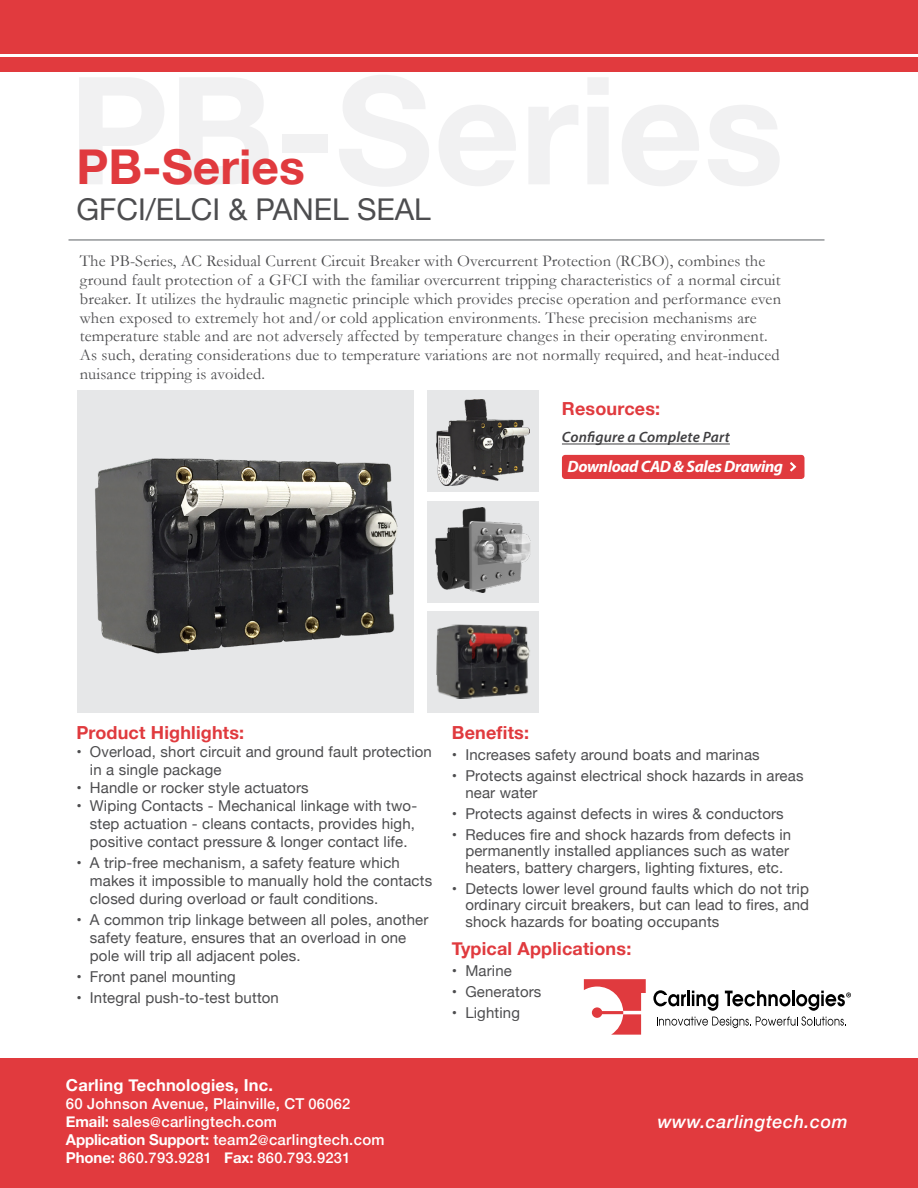
<style>
.page{position:relative;width:918px;height:1188px;background:#fff}
.page>*{position:absolute;margin:0;border:0;box-sizing:border-box;transform-origin:0 0}
.t1{font:700 48px "Helvetica Neue";color:#e03a3e}
.t2{font:30px "Helvetica Neue";color:#4d4d4f}
.t3{font:700 18px "Helvetica Neue";letter-spacing:.01em;color:#e03a3e}
.t4{font:italic 500 18px "Helvetica Neue";letter-spacing:.03em;color:#fff}
.t5{font:16.5px/18.8px "Garamond";letter-spacing:.01em;color:#4d4d4f}
.t6{font:700 16.5px "Helvetica Neue";letter-spacing:.01em;color:#fff}
.t7{font:italic 700 16.5px "Myriad Pro";letter-spacing:-.025em;color:#fff}
.t8{font:15px/18px "Helvetica Neue";letter-spacing:.01em;color:#4d4d4f}
.t9{font:500 15px/18px "Helvetica Neue";letter-spacing:.02em;color:#fff}
.t10{font:italic 600 15px "Myriad Pro";letter-spacing:.01em;color:#414042}
.t11{font:500 14.7px "Helvetica Neue";letter-spacing:.02em;color:#fff}
.s1{font-size:14.7px}
.s2{font-weight:700}
.s3{font-size:13.5px}
.s4{font-weight:700;font-size:15px}
</style>
<div class="page">
<div style="left:0;top:57px;width:918px;height:15px;background:#e13a3e"></div>
<div style="left:0;top:0;width:918px;height:54px;background:#e13a3e"></div>
<div style="left:0;top:1058px;width:918px;height:130px;background:#e13a3e"></div>
<svg style="left:584px;top:979px;width:62px;height:56px"></svg>
<svg style="left:653px;top:990px;width:198px;height:38px"></svg>
<hr style="left:69px;top:239px;width:756px;height:2px;background:#939598">
<div style="left:78px;top:390px;width:336px;height:323px;background:#e6e7e8"></div>
<div style="left:427px;top:390px;width:112px;height:102px;background:#e6e7e8"></div>
<img style="left:437px;top:400px;width:92px;height:85px">
<div style="left:427px;top:501px;width:112px;height:102px;background:#e6e7e8"></div>
<div style="left:427px;top:611px;width:112px;height:102px;background:#e6e7e8"></div>
<img style="left:436px;top:624px;width:94px;height:75px">
<img style="left:77px;top:438px;width:321px;height:224px">
<img style="left:435px;top:507px;width:96px;height:86px">
<div style="left:563px;top:456px;width:241px;height:22px;background:#e03a3e;border-radius:3px"></div>
<div style="left:562px;top:455px;width:242px;height:24px;border:2px solid #e03a3e;border-radius:3px"></div>
<hr style="left:562px;top:444px;width:168px;height:1px;background:#414042">
<svg style="left:790px;top:462px;width:6px;height:10px"></svg>
<h1 class="t1" style="left:76px;top:129px;width:230px">PB-Series</h1>
<h2 class="t2" style="left:76px;top:188px;width:356px">GFCI/ELCI &amp; PANEL SEAL</h2>
<p class="t5" style="left:80px;top:252px;width:703px">The PB-Series, AC Residual Current Circuit Breaker with Overcurrent Protection (RCBO), combines the ground fault protection of a GFCI with the familiar overcurrent tripping characteristics of a normal circuit breaker. It utilizes the hydraulic magnetic principle which provides precise operation and performance even when exposed to extremely hot and/or cold application environments. These precision mechanisms are temperature stable and are not adversely affected by temperature changes in their operating environment.<br>As such, derating considerations due to temperature variations are not normally required, and heat-induced nuisance tripping is avoided.</p>
<p class="t3" style="left:562px;top:395px;width:100px">Resources:</p>
<p class="t10" style="left:562px;top:428px;width:169px">Configure a Complete Part</p>
<p class="t7" style="left:568px;top:455px;width:217px">Download CAD &amp; Sales Drawing</p>
<p class="t3" style="left:76px;top:719px;width:169px">Product Highlights:</p>
<p class="t8" style="left:90px;top:744px;width:344px;text-indent:-14px">• Overload, short circuit and ground fault protection in a single package</p>
<p class="t8" style="left:76px;top:780px;width:234px">• Handle or rocker style actuators</p>
<p class="t8" style="left:90px;top:798px;width:329px;text-indent:-14px">• Wiping Contacts - Mechanical linkage with two&shy;step actuation - cleans contacts, provides high, positive contact pressure &amp; longer contact life.</p>
<p class="t8" style="left:90px;top:855px;width:344px;text-indent:-14px">• A trip-free mechanism, a safety feature which makes it impossible to manually hold the contacts closed during overload or fault conditions.</p>
<p class="t8" style="left:90px;top:912px;width:340px;text-indent:-14px">• A common trip linkage between all poles, another safety feature, ensures that an overload in one pole will trip all adjacent poles.</p>
<p class="t8" style="left:76px;top:969px;width:161px">• Front panel mounting</p>
<p class="t8" style="left:76px;top:990px;width:204px">• Integral push-to-test button</p>
<p class="t3" style="left:452px;top:719px;width:79px">Benefits:</p>
<p class="t8" style="left:452px;top:747px;width:309px">• Increases safety around boats and marinas</p>
<p class="t8" style="left:465px;top:769px;width:340px;line-height:16.5px;text-indent:-14px">• Protects against electrical shock hazards in areas near water</p>
<p class="t8" style="left:452px;top:805px;width:333px">• Protects against defects in wires &amp; conductors</p>
<p class="t8" style="left:465px;top:827px;width:327px;line-height:16.5px;text-indent:-14px">• Reduces fire and shock hazards from defects in permanently installed appliances such as water heaters, battery chargers, lighting fixtures, etc.</p>
<p class="t8" style="left:465px;top:881px;width:345px;line-height:16.5px;text-align:justify;text-indent:-14px">• Detects lower level ground faults which do not trip ordinary circuit breakers, but can lead to fires, and shock hazards for boating occupants</p>
<p class="t3" style="left:452px;top:935px;width:181px">Typical Applications:</p>
<p class="t8" style="left:452px;top:963px;width:62px">• Marine</p>
<p class="t8" style="left:452px;top:984px;width:91px">• Generators</p>
<p class="t8" style="left:452px;top:1005px;width:70px">• Lighting</p>
<p class="t6" style="left:66px;top:1072px;width:208px">Carling Technologies, Inc.</p>
<p class="t9" style="left:66px;top:1093px;width:320px">60 Johnson Avenue, Plainville, CT <span class="s1">06062<br></span><span class="s2">Email:</span> sales<span class="s3">@</span>carlingtech.com<br><span class="s2">Application Support:</span> team2<span class="s3">@</span>carlingtech.com</p>
<p class="t11" style="left:66px;top:1146px;width:286px"><span class="s4">Phone:</span> 860.793.9281 <span class="s4">Fax:</span> 860.793.9231</p>
<p class="t4" style="left:658px;top:1106px;width:192px">www.carlingtech.com</p>
</div>
